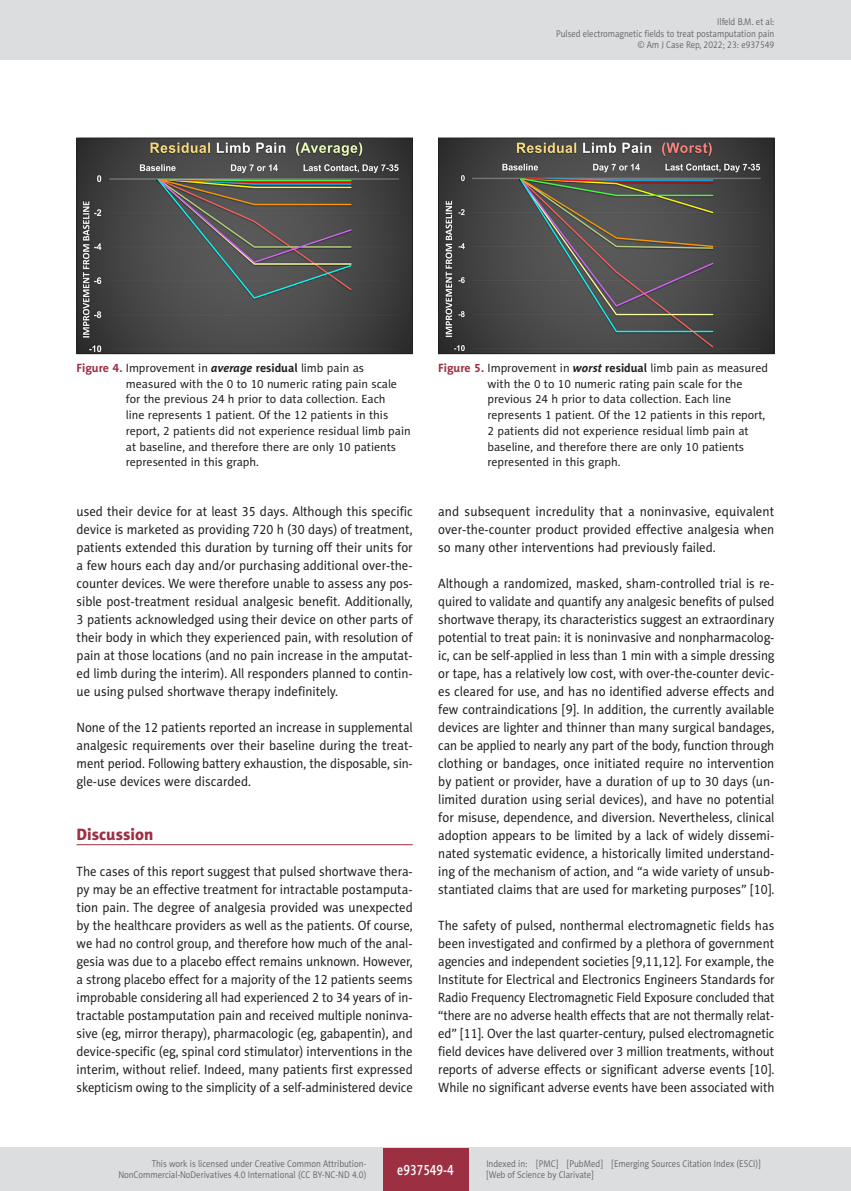
<style>
.page{position:relative;width:851px;height:1191px;background:#fff}
.page>*{position:absolute;margin:0;border:0;box-sizing:border-box;transform-origin:0 0}
.AJCR_Headline_1{font:16.5px "Naomi Sans EFN Heavy";color:#9d2f42}
.t1{font:15px "Naomi Sans EFN Medium";color:#fff;scale:.8 1}
.AJCR_Body{font:13.5px/18px "Naomi Sans EFN";color:#231f20;text-align:justify;scale:.95 1}
.AJCR_Body-2{font:13.5px/18px "Naomi Sans EFN";color:#231f20;text-align:justify;scale:.96 1}
.AJCR_Rycina_tytul{font:12px/15.8px "Naomi Sans EFN";color:#231f20}
.t2{font:9.75px/11.2px "Naomi Sans EFN Light";color:#57585a;text-align:right;scale:.9 1}
.s1{font-weight:700;color:#9d2f42}
.s2{font-weight:700;font-style:italic}
.s3{font-weight:700}
</style>
<div class="page">
<hr style="left:77px;top:844px;width:335px;height:1px;background:#9d2f42">
<img style="left:79px;top:140px;width:331px;height:212px">
<div style="left:77px;top:138px;width:335px;height:216px;border:1px solid #231f20"></div>
<img style="left:440px;top:140px;width:332px;height:212px">
<div style="left:438px;top:138px;width:336px;height:216px;border:1px solid #231f20"></div>
<div style="left:0;top:0;width:850px;height:60px;background:#dcdddf"></div>
<hr style="left:850px;top:0;width:1px;height:60px;background:#dcdddf">
<div style="left:0;top:1148px;width:850px;height:43px;background:#dcdddf"></div>
<div style="left:383px;top:1147px;width:85px;height:43px;background:#9d2f42"></div>
<p class="t2" style="left:556px;top:16px;width:244px">Ilfeld B.M. et al:<br>Pulsed electromagnetic fields to treat postamputation pain © Am J Case Rep, 2022; 23: e937549</p>
<p class="AJCR_Rycina_tytul" style="left:126px;top:360px;width:286px;text-indent:-49px"><span class="s1">Figure 4.</span> Improvement in <span class="s2">average</span> <span class="s3">residual</span> limb pain as measured with the 0 to 10 numeric rating pain scale for the previous 24 h prior to data collection. Each<br>line represents 1 patient. Of the 12 patients in this report, 2 patients did not experience residual limb pain at baseline, and therefore there are only 10 patients represented in this graph.</p>
<p class="AJCR_Rycina_tytul" style="left:487px;top:360px;width:282px;text-indent:-49px"><span class="s1">Figure 5.</span> Improvement in <span class="s2">worst</span> <span class="s3">residual</span> limb pain as measured with the 0 to 10 numeric rating pain scale for the previous 24 h prior to data collection. Each line represents 1 patient. Of the 12 patients in this report, 2 patients did not experience residual limb pain at baseline, and therefore there are only 10 patients represented in this graph.</p>
<p class="AJCR_Body" style="left:77px;top:502px;width:355px">used their device for at least 35 days. Although this specific device is marketed as providing 720 h (30 days) of treatment, patients extended this duration by turning off their units for a few hours each day and/or purchasing additional over-the&shy;counter devices. We were therefore unable to assess any pos&shy;sible post-treatment residual analgesic benefit. Additionally, 3 patients acknowledged using their device on other parts of their body in which they experienced pain, with resolution of pain at those locations (and no pain increase in the amputat&shy;ed limb during the interim). All responders planned to contin&shy;ue using pulsed shortwave therapy indefinitely.</p>
<p class="AJCR_Body" style="left:77px;top:718px;width:355px">None of the 12 patients reported an increase in supplemental analgesic requirements over their baseline during the treat&shy;ment period. Following battery exhaustion, the disposable, sin&shy;gle-use devices were discarded.</p>
<p class="AJCR_Headline_1" style="left:77px;top:824px;width:78px">Discussion</p>
<p class="AJCR_Body" style="left:77px;top:862px;width:355px">The cases of this report suggest that pulsed shortwave thera&shy;py may be an effective treatment for intractable postamputa&shy;tion pain. The degree of analgesia provided was unexpected by the healthcare providers as well as the patients. Of course, we had no control group, and therefore how much of the anal&shy;gesia was due to a placebo effect remains unknown. However, a strong placebo effect for a majority of the 12 patients seems improbable considering all had experienced 2 to 34 years of in&shy;tractable postamputation pain and received multiple noninva&shy;sive (eg, mirror therapy), pharmacologic (eg, gabapentin), and device-specific (eg, spinal cord stimulator) interventions in the interim, without relief. Indeed, many patients first expressed skepticism owing to the simplicity of a self-administered device</p>
<p class="AJCR_Body-2" style="left:438px;top:502px;width:351px">and subsequent incredulity that a noninvasive, equivalent over-the-counter product provided effective analgesia when so many other interventions had previously failed.</p>
<p class="AJCR_Body" style="left:438px;top:574px;width:355px">Although a randomized, masked, sham-controlled trial is re&shy;quired to validate and quantify any analgesic benefits of pulsed shortwave therapy, its characteristics suggest an extraordinary potential to treat pain: it is noninvasive and nonpharmacolog&shy;ic, can be self-applied in less than 1 min with a simple dressing or tape, has a relatively low cost, with over-the-counter devic&shy;es cleared for use, and has no identified adverse effects and few contraindications [9]. In addition, the currently available devices are lighter and thinner than many surgical bandages, can be applied to nearly any part of the body, function through clothing or bandages, once initiated require no intervention by patient or provider, have a duration of up to 30 days (un&shy;limited duration using serial devices), and have no potential for misuse, dependence, and diversion. Nevertheless, clinical adoption appears to be limited by a lack of widely dissemi&shy;nated systematic evidence, a historically limited understand&shy;ing of the mechanism of action, and “a wide variety of unsub&shy;stantiated claims that are used for marketing purposes” [10].</p>
<p class="AJCR_Body" style="left:438px;top:916px;width:355px">The safety of pulsed, nonthermal electromagnetic fields has been investigated and confirmed by a plethora of government agencies and independent societies [9,11,12]. For example, the Institute for Electrical and Electronics Engineers Standards for Radio Frequency Electromagnetic Field Exposure concluded that “there are no adverse health effects that are not thermally relat&shy;ed” [11]. Over the last quarter-century, pulsed electromagnetic field devices have delivered over 3 million treatments, without reports of adverse effects or significant adverse events [10].<br>While no significant adverse events have been associated with</p>
<p class="t2" style="left:118px;top:1158px;width:277px">This work is licensed under Creative Common Attribution-<br>NonCommercial-NoDerivatives 4.0 International (CC BY-NC-ND 4.0)</p>
<p class="t1" style="left:397px;top:1160px;width:72px">e937549-4</p>
<p class="t2" style="left:486px;top:1158px;width:306px;text-align:left">Indexed in: [PMC] [PubMed] [Emerging Sources Citation Index (ESCI)] [Web of Science by Clarivate]</p>
</div>
